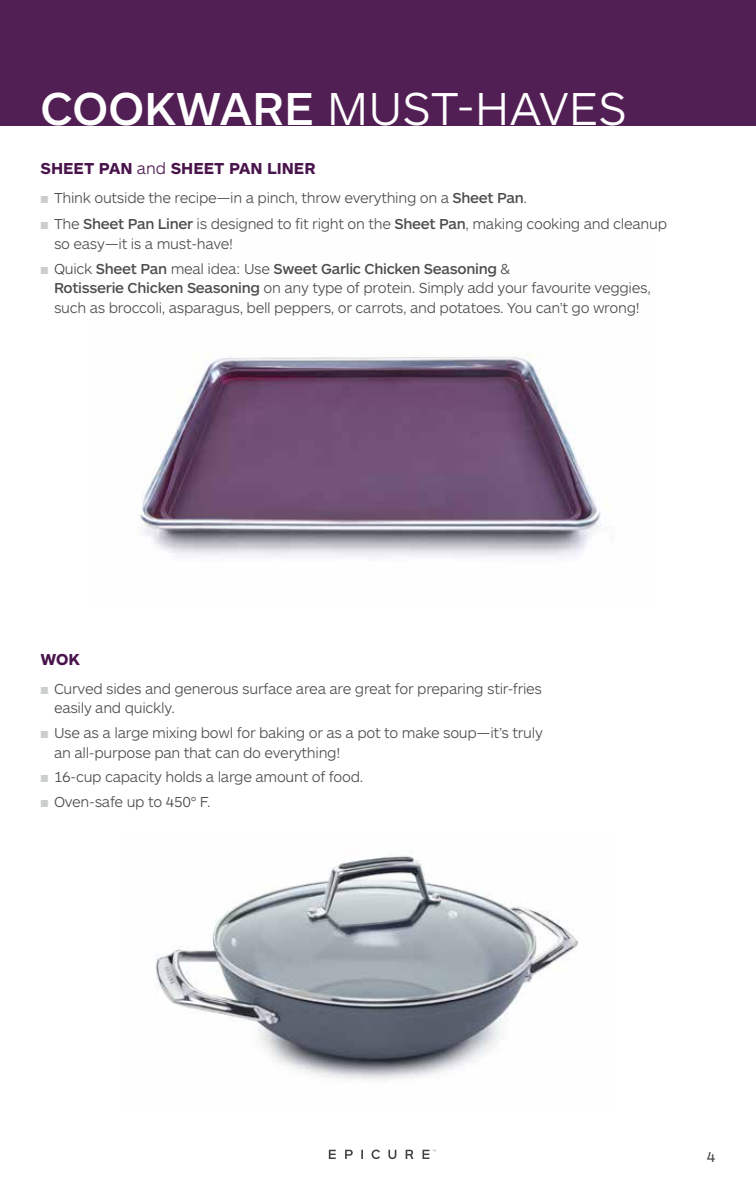
<style>
.page{position:relative;width:756px;height:1188px;background:#fff}
.page>*{position:absolute;margin:0;border:0;box-sizing:border-box;transform-origin:0 0}
.t1{font:300 48px "ARS Maquette Pro";color:#fff}
.t2{font:700 16.5px "ARS Maquette Pro";color:#49134c}
.t3{font:300 15px/19.5px "ARS Maquette Pro";letter-spacing:-.02em;color:#4d4d4f}
.t4{font:15px "ARS Maquette Pro";color:#4d4d4f}
.s1{font-weight:500}
.s2{font-weight:300}
.s3{font-weight:400;font-size:10.5px;color:#cbcdce}
</style>
<div class="page">
<svg style="left:329px;top:1150px;width:7px;height:9px"></svg>
<svg style="left:345px;top:1150px;width:8px;height:9px"></svg>
<svg style="left:361px;top:1150px;width:2px;height:9px"></svg>
<svg style="left:388px;top:1150px;width:8px;height:9px"></svg>
<svg style="left:406px;top:1150px;width:7px;height:9px"></svg>
<svg style="left:423px;top:1150px;width:13px;height:9px"></svg>
<svg style="left:372px;top:1150px;width:8px;height:9px"></svg>
<img style="left:139px;top:354px;width:470px;height:204px">
<div style="left:0;top:0;width:756px;height:125px;background:#521f55"></div>
<img style="left:155px;top:853px;width:423px;height:228px">
<h1 class="t1" style="left:40px;top:78px;width:588px"><span class="s1">COOKWARE</span> MUST-HAVES</h1>
<p class="t2" style="left:40px;top:158px;width:277px">SHEET PAN <span class="s2">and</span> SHEET PAN LINER</p>
<p class="t3" style="left:40px;top:188px;width:488px"><span class="s3">■</span> Think outside the recipe—in a pinch, throw everything on a <span class="s1">Sheet Pan</span>.</p>
<p class="t3" style="left:54px;top:214px;width:615px;text-indent:-14px"><span class="s3">■</span> The <span class="s1">Sheet Pan Liner</span> is designed to fit right on the <span class="s1">Sheet Pan</span>, making cooking and cleanup so easy—it is a must-have!</p>
<p class="t3" style="left:54px;top:258px;width:598px;text-indent:-14px"><span class="s3">■</span> Quick <span class="s1">Sheet Pan</span> meal idea: Use <span class="s1">Sweet Garlic Chicken Seasoning</span> &amp;<br><span class="s1">Rotisserie Chicken Seasoning</span> on any type of protein. Simply add your favourite veggies, such as broccoli, asparagus, bell peppers, or carrots, and potatoes. You can’t go wrong!</p>
<p class="t2" style="left:40px;top:649px;width:41px">WOK</p>
<p class="t3" style="left:54px;top:678px;width:490px;text-indent:-14px"><span class="s3">■</span> Curved sides and generous surface area are great for preparing stir-fries easily and quickly.</p>
<p class="t3" style="left:54px;top:723px;width:490px;text-indent:-14px"><span class="s3">■</span> Use as a large mixing bowl for baking or as a pot to make soup—it’s truly an all-purpose pan that can do everything!</p>
<p class="t3" style="left:40px;top:767px;width:324px"><span class="s3">■</span> 16-cup capacity holds a large amount of food.</p>
<p class="t3" style="left:40px;top:792px;width:172px"><span class="s3">■</span> Oven-safe up to 450° F.</p>
<p class="t4" style="left:707px;top:1147px;width:10px">4</p>
</div>
